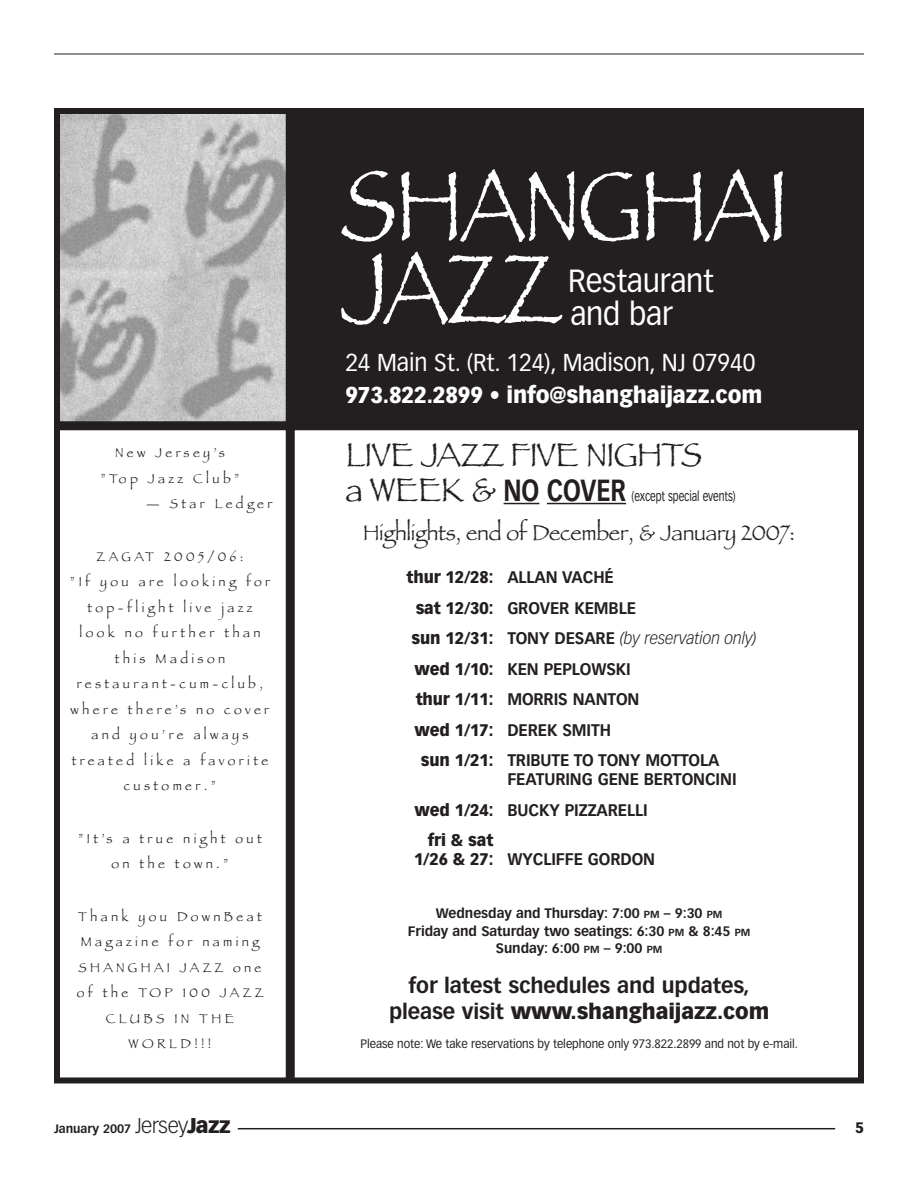
<style>
.page{position:relative;width:918px;height:1188px;background:#fff}
.page>*{position:absolute;margin:0;border:0;box-sizing:border-box;transform-origin:0 0}
.t1{font:103.5px/82.5px "Papyrus Plain";letter-spacing:-.025em;color:#fff;scale:.85 1}
.t2{font:34.5px "Papyrus Plain";letter-spacing:-.02em;color:#231f20;scale:.95 1}
.t3{font:31.5px/33px "Vectora LH";letter-spacing:-.005em;color:#fff;scale:.95 1}
.t4{font:700 30px "Vectora LH";letter-spacing:-.005em;color:#231f20;scale:.8 1}
.t5{font:24px "Vectora LH";letter-spacing:-.005em;color:#fff;scale:.95 1}
.t6{font:22.5px "Papyrus Plain";letter-spacing:-.015em;color:#231f20;scale:.95 1}
.t7{font:900 22.5px "Vectora LH";letter-spacing:-.005em;color:#fff;scale:.95 1}
.t8{font:700 21px/25.7px "Vectora LH";letter-spacing:-.005em;color:#231f20;text-align:center}
.t9{font:700 16.5px "Vectora LH";letter-spacing:-.005em;color:#231f20;scale:.95 1}
.t10{font:italic 300 16.5px "Vectora LH";letter-spacing:-.005em;color:#231f20;scale:.95 1}
.t11{font:900 16.5px "Vectora LH";letter-spacing:-.005em;color:#231f20;scale:.95 1}
.t12{font:900 15px "Vectora LH";color:#231f20}
.t13{font:13.5px/25.5px "Papyrus Plain";letter-spacing:.265em;color:#231f20;text-align:center;scale:.95 1}
.t14{font:700 13.5px/18px "Vectora LH";letter-spacing:-.005em;color:#231f20;text-align:center}
.t15{font:13.5px "Vectora LH";letter-spacing:-.005em;color:#231f20;scale:.75 1}
.t16{font:12px "Vectora LH";letter-spacing:-.005em;color:#231f20;scale:.95 1}
.t17{font:700 12px "Vectora LH";color:#231f20}
.s1{font-weight:400}
.s2{font-family:"Papyrus Plain";font-weight:400;font-size:34.5px}
.s3{font-weight:700}
.s4{font-weight:900}
.s5{font-weight:900;font-style:normal}
.s6{font-weight:700;font-style:normal}
.s7{font-size:10.2px}
.s8{font-weight:300;font-size:21px}
.s9{font-weight:900;font-size:21px}
</style>
<div class="page">
<hr style="left:238px;top:1128px;width:597px;height:1px;background:#231f20">
<hr style="left:54px;top:54px;width:810px;height:1px;background:#231f20">
<div style="left:54px;top:108px;width:810px;height:318px;background:#231f20"></div>
<img style="left:61px;top:115px;width:225px;height:306px">
<div style="left:54px;top:108px;width:810px;height:975px;border:6px solid #231f20"></div>
<hr style="left:504px;top:503px;width:35px;height:1px;background:#231f20">
<hr style="left:547px;top:503px;width:34px;height:1px;background:#231f20">
<hr style="left:581px;top:503px;width:45px;height:1px;background:#231f20">
<div style="left:286px;top:108px;width:9px;height:972px;background:#231f20"></div>
<div style="left:54px;top:421px;width:810px;height:9px;background:#231f20"></div>
<p class="t13" style="left:100px;top:440px;width:148px">New Jersey’s ”Top Jazz Club”</p>
<p class="t13" style="left:146px;top:491px;width:135px">— Star Ledger</p>
<p class="t13" style="left:70px;top:543px;width:212px">ZAGAT 2005/06:<br>”If you are looking for top-flight live jazz look no further than this Madison restaurant-cum-club, where there’s no cover and you’re always treated like a favorite customer.”</p>
<p class="t13" style="left:78px;top:825px;width:195px">”It’s a true night out on the town.”</p>
<p class="t13" style="left:77px;top:903px;width:198px">Thank you DownBeat<br>Magazine for naming<br>SHANGHAI JAZZ one of the TOP 100 JAZZ<br>CLUBS IN THE<br>WORLD!!!</p>
<h1 class="t1" style="left:341px;top:162px;width:529px">SHANGHAI<br>JAZZ</h1>
<h3 class="t3" style="left:568px;top:264px;width:155px">Restaurant and bar</h3>
<h3 class="t5" style="left:345px;top:349px;width:433px">24 Main St. (Rt. 124), Madison, NJ 07940</h3>
<h3 class="t7" style="left:345px;top:381px;width:441px">973.822.2899 <span class="s1">•</span> info@shanghaijazz.com</h3>
<h2 class="t2" style="left:345px;top:434px;width:377px">LIVE JAZZ FIVE NIGHTS</h2>
<h3 class="t4" style="left:345px;top:472px;width:352px"><span class="s2">a WEEK &amp;</span> NO COVER</h3>
<p class="t15" style="left:632px;top:488px;width:140px">(except special events)</p>
<h3 class="t6" style="left:363px;top:519px;width:456px">Highlights, end of December, &amp; January 2007:</h3>
<p class="t11" style="left:406px;top:567px;width:220px">thur 12/28: <span class="s3">ALLAN VACHÉ</span></p>
<p class="t9" style="left:416px;top:598px;width:233px"><span class="s4">sat 12/30:</span> GROVER KEMBLE</p>
<p class="t10" style="left:412px;top:628px;width:365px"><span class="s5">sun 12/31:</span> <span class="s6">TONY DESARE</span> (by reservation only)</p>
<p class="t9" style="left:414px;top:659px;width:229px"><span class="s4">wed 1/10:</span> KEN PEPLOWSKI</p>
<p class="t9" style="left:416px;top:689px;width:237px"><span class="s4">thur 1/11:</span> MORRIS NANTON</p>
<p class="t9" style="left:414px;top:720px;width:209px"><span class="s4">wed 1/17:</span> DEREK SMITH</p>
<p class="t9" style="left:421px;top:750px;width:316px"><span class="s4">sun 1/21:</span> TRIBUTE TO TONY MOTTOLA</p>
<p class="t9" style="left:507px;top:769px;width:243px">FEATURING GENE BERTONCINI</p>
<p class="t9" style="left:414px;top:800px;width:247px"><span class="s4">wed 1/24:</span> BUCKY PIZZARELLI</p>
<p class="t11" style="left:428px;top:830px;width:70px">fri &amp; sat</p>
<p class="t9" style="left:414px;top:849px;width:255px"><span class="s4">1/26 &amp; 27:</span> WYCLIFFE GORDON</p>
<p class="t14" style="left:408px;top:904px;width:344px">Wednesday and Thursday: 7:00 <span class="s7">PM</span> – 9:30 <span class="s7">PM<br></span>Friday and Saturday two seatings: 6:30 <span class="s7">PM</span> &amp; 8:45 <span class="s7">PM</span></p>
<p class="t14" style="left:496px;top:939px;width:168px">Sunday: 6:00 <span class="s7">PM</span> – 9:00 <span class="s7">PM</span></p>
<h3 class="t8" style="left:389px;top:973px;width:382px">for latest schedules and updates, please visit <span class="s4">www.shanghaijazz.com</span></h3>
<p class="t16" style="left:360px;top:1036px;width:462px">Please note: We take reservations by telephone only 973.822.2899 and not by e-mail.</p>
<p class="t17" style="left:54px;top:1122px;width:178px">January 2007 <span class="s8">Jersey</span><span class="s9">Jazz</span></p>
<p class="t12" style="left:855px;top:1118px;width:10px">5</p>
</div>
